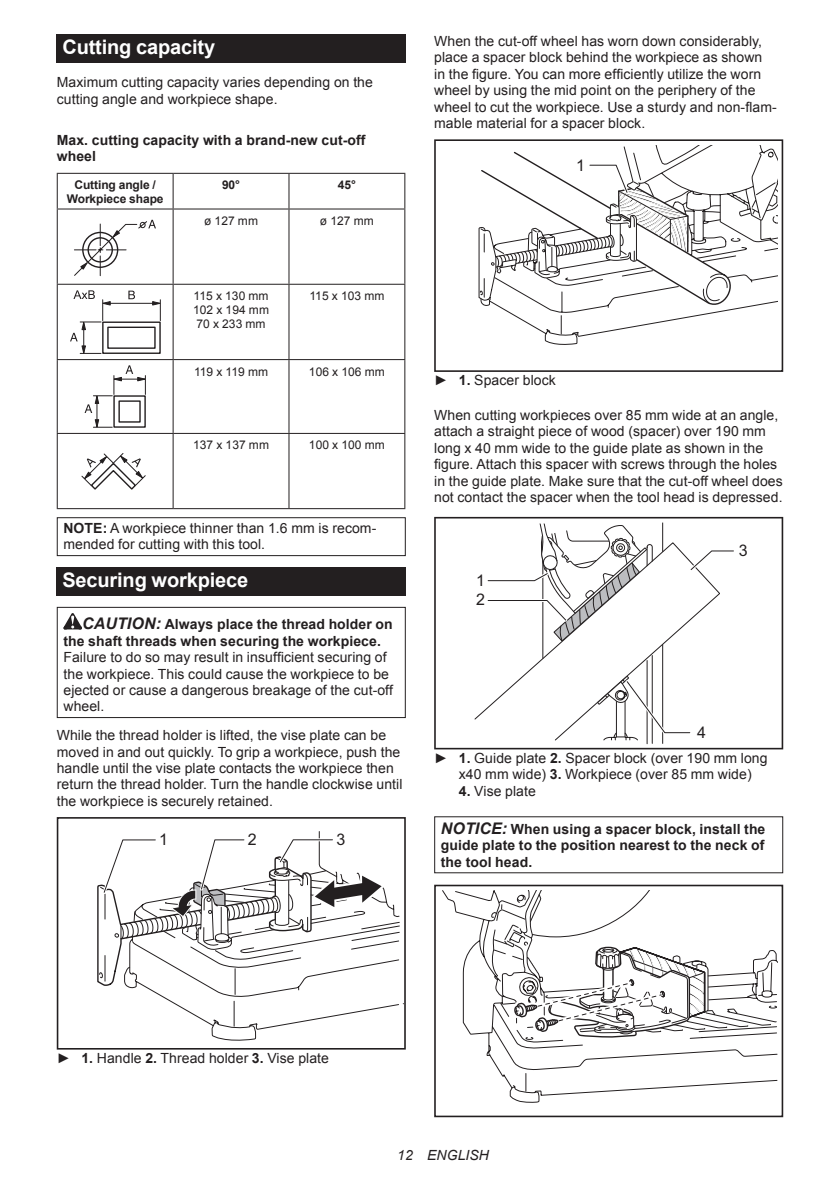
<style>
.page{position:relative;width:840px;height:1191px;background:#fff}
.page>*{position:absolute;margin:0;border:0;box-sizing:border-box;transform-origin:0 0}
.t1{font:700 20px "Arial";letter-spacing:-.01em;color:#fff}
.t2{font:16px/19.8px "Arial";color:#231f20}
.t3{font:14px/16.4px "Arial";letter-spacing:.005em;color:#231f20}
.t4{font:700 14px/16.4px "Arial";letter-spacing:.005em;color:#231f20}
.t5{font:italic 14px "Arial";letter-spacing:.005em;color:#231f20}
.t6{font:12px/14px "Arial";letter-spacing:.005em;color:#231f20;text-align:justify}
.t7{font:700 12px/14px "Arial";letter-spacing:-.01em;color:#231f20;text-align:center}
.s1{font-weight:700}
.s2{font-style:italic;font-size:16px}
</style>
<div class="page">
<div style="left:57px;top:34px;width:348px;height:29px;background:#231f20"></div>
<hr style="left:57px;top:173px;width:116px;height:1px;background:#231f20">
<hr style="left:57px;top:174px;width:1px;height:34px;background:#231f20">
<hr style="left:173px;top:173px;width:116px;height:1px;background:#231f20">
<hr style="left:172px;top:174px;width:1px;height:34px;background:#231f20">
<hr style="left:289px;top:173px;width:116px;height:1px;background:#231f20">
<hr style="left:288px;top:174px;width:1px;height:34px;background:#231f20">
<hr style="left:404px;top:174px;width:1px;height:34px;background:#231f20">
<hr style="left:57px;top:208px;width:116px;height:1px;background:#231f20">
<hr style="left:57px;top:209px;width:1px;height:75px;background:#231f20">
<hr style="left:173px;top:208px;width:116px;height:1px;background:#231f20">
<hr style="left:172px;top:209px;width:1px;height:75px;background:#231f20">
<hr style="left:289px;top:208px;width:116px;height:1px;background:#231f20">
<hr style="left:288px;top:209px;width:1px;height:75px;background:#231f20">
<hr style="left:404px;top:209px;width:1px;height:75px;background:#231f20">
<hr style="left:57px;top:284px;width:116px;height:1px;background:#231f20">
<hr style="left:57px;top:285px;width:1px;height:74px;background:#231f20">
<hr style="left:173px;top:284px;width:116px;height:1px;background:#231f20">
<hr style="left:172px;top:285px;width:1px;height:74px;background:#231f20">
<hr style="left:289px;top:284px;width:116px;height:1px;background:#231f20">
<hr style="left:288px;top:285px;width:1px;height:74px;background:#231f20">
<hr style="left:404px;top:285px;width:1px;height:74px;background:#231f20">
<hr style="left:57px;top:359px;width:116px;height:1px;background:#231f20">
<hr style="left:57px;top:360px;width:1px;height:73px;background:#231f20">
<hr style="left:173px;top:359px;width:116px;height:1px;background:#231f20">
<hr style="left:172px;top:360px;width:1px;height:73px;background:#231f20">
<hr style="left:289px;top:359px;width:116px;height:1px;background:#231f20">
<hr style="left:288px;top:360px;width:1px;height:73px;background:#231f20">
<hr style="left:404px;top:360px;width:1px;height:73px;background:#231f20">
<hr style="left:57px;top:433px;width:116px;height:1px;background:#231f20">
<hr style="left:57px;top:434px;width:1px;height:74px;background:#231f20">
<hr style="left:173px;top:433px;width:116px;height:1px;background:#231f20">
<hr style="left:172px;top:434px;width:1px;height:74px;background:#231f20">
<hr style="left:289px;top:433px;width:116px;height:1px;background:#231f20">
<hr style="left:288px;top:434px;width:1px;height:74px;background:#231f20">
<hr style="left:404px;top:434px;width:1px;height:74px;background:#231f20">
<hr style="left:57px;top:508px;width:116px;height:1px;background:#231f20">
<hr style="left:173px;top:508px;width:116px;height:1px;background:#231f20">
<hr style="left:289px;top:508px;width:116px;height:1px;background:#231f20">
<svg style="left:74px;top:220px;width:82px;height:56px"></svg>
<svg style="left:70px;top:290px;width:91px;height:64px"></svg>
<svg style="left:84px;top:365px;width:62px;height:63px"></svg>
<svg style="left:81px;top:453px;width:65px;height:37px"></svg>
<div style="left:57px;top:517px;width:348px;height:39px;border:1px solid #231f20"></div>
<div style="left:57px;top:567px;width:348px;height:29px;background:#231f20"></div>
<svg style="left:63px;top:613px;width:19px;height:16px"></svg>
<div style="left:57px;top:607px;width:348px;height:111px;border:1px solid #231f20"></div>
<svg style="left:157px;top:994px;width:242px;height:47px"></svg>
<div style="left:57px;top:817px;width:348px;height:232px;border:2px solid #231f20"></div>
<svg style="left:96px;top:817px;width:292px;height:177px"></svg>
<svg style="left:497px;top:306px;width:92px;height:39px"></svg>
<svg style="left:523px;top:145px;width:254px;height:190px"></svg>
<div style="left:434px;top:343px;width:73px;height:29px;background:#fff"></div>
<div style="left:434px;top:139px;width:348px;height:233px;border:2px solid #231f20"></div>
<svg style="left:478px;top:151px;width:255px;height:155px"></svg>
<svg style="left:434px;top:517px;width:348px;height:232px"></svg>
<svg style="left:485px;top:516px;width:251px;height:228px"></svg>
<svg style="left:442px;top:890px;width:61px;height:183px"></svg>
<svg style="left:500px;top:904px;width:276px;height:182px"></svg>
<svg style="left:503px;top:890px;width:205px;height:213px"></svg>
<div style="left:434px;top:1088px;width:73px;height:29px;background:#fff"></div>
<div style="left:434px;top:884px;width:348px;height:233px;border:2px solid #231f20"></div>
<h1 class="t1" style="left:62px;top:34px;width:154px">Cutting capacity</h1>
<p class="t3" style="left:57px;top:74px;width:317px">Maximum cutting capacity varies depending on the cutting angle and workpiece shape.</p>
<p class="t4" style="left:57px;top:132px;width:310px">Max. cutting capacity with a brand-new cut-off wheel</p>
<p class="t7" style="left:67px;top:178px;width:98px">Cutting angle /<br>Workpiece shape</p>
<p class="t7" style="left:222px;top:178px;width:19px">90°</p>
<p class="t7" style="left:338px;top:178px;width:19px">45°</p>
<p class="t6" style="left:204px;top:214px;width:55px">ø 127 mm</p>
<p class="t6" style="left:320px;top:214px;width:55px">ø 127 mm</p>
<p class="t6" style="left:193px;top:289px;width:77px">115 x 130 mm 102 x 194 mm 70 x 233 mm</p>
<p class="t6" style="left:309px;top:289px;width:76px">115 x 103 mm</p>
<p class="t6" style="left:194px;top:364px;width:76px">119 x 119 mm</p>
<p class="t6" style="left:309px;top:364px;width:77px">106 x 106 mm</p>
<p class="t6" style="left:193px;top:438px;width:77px">137 x 137 mm</p>
<p class="t6" style="left:309px;top:438px;width:77px">100 x 100 mm</p>
<p class="t3" style="left:63px;top:520px;width:314px"><span class="s1">NOTE:</span> A workpiece thinner than 1.6 mm is recom&shy;mended for cutting with this tool.</p>
<h1 class="t1" style="left:62px;top:567px;width:187px">Securing workpiece</h1>
<p class="t4" style="left:63px;top:617px;width:330px;text-indent:19px"><span class="s2">CAUTION:</span> Always place the thread holder on the shaft threads when securing the workpiece.</p>
<p class="t3" style="left:63px;top:649px;width:331px">Failure to do so may result in insufficient securing of the workpiece. This could cause the workpiece to be ejected or cause a dangerous breakage of the cut-off wheel.</p>
<p class="t3" style="left:57px;top:727px;width:347px">While the thread holder is lifted, the vise plate can be moved in and out quickly. To grip a workpiece, push the handle until the vise plate contacts the workpiece then return the thread holder. Turn the handle clockwise until the workpiece is securely retained.</p>
<p class="t2" style="left:159px;top:829px;width:10px">1</p>
<p class="t2" style="left:248px;top:829px;width:10px">2</p>
<p class="t2" style="left:336px;top:829px;width:10px">3</p>
<p class="t3" style="left:434px;top:33px;width:344px">When the cut-off wheel has worn down considerably, place a spacer block behind the workpiece as shown in the figure. You can more efficiently utilize the worn wheel by using the mid point on the periphery of the wheel to cut the workpiece. Use a sturdy and non-flam&shy;mable material for a spacer block.</p>
<p class="t2" style="left:576px;top:156px;width:10px">1</p>
<p class="t3" style="left:434px;top:372px;width:123px">► <span class="s1">1.</span> Spacer block</p>
<p class="t3" style="left:434px;top:407px;width:350px">When cutting workpieces over 85 mm wide at an angle, attach a straight piece of wood (spacer) over 190 mm long x 40 mm wide to the guide plate as shown in the figure. Attach this spacer with screws through the holes in the guide plate. Make sure that the cut-off wheel does not contact the spacer when the tool head is depressed.</p>
<p class="t2" style="left:476px;top:570px;width:10px">1<br>2</p>
<p class="t2" style="left:738px;top:541px;width:10px">3</p>
<p class="t2" style="left:696px;top:722px;width:10px">4</p>
<p class="t3" style="left:458px;top:750px;width:310px;text-indent:-25px">► <span class="s1">1.</span> Guide plate <span class="s1">2.</span> Spacer block (over 190 mm long x40 mm wide) <span class="s1">3.</span> Workpiece (over 85 mm wide)</p>
<p class="t3" style="left:458px;top:782px;width:78px"><span class="s1">4.</span> Vise plate</p>
<p class="t4" style="left:440px;top:821px;width:326px;text-align:justify"><span class="s2">NOTICE:</span> When using a spacer block, install the guide plate to the position nearest to the neck of the tool head.</p>
<p class="t3" style="left:57px;top:1050px;width:274px">► <span class="s1">1.</span> Handle <span class="s1">2.</span> Thread holder <span class="s1">3.</span> Vise plate</p>
<p class="t5" style="left:397px;top:1146px;width:93px">12 ENGLISH</p>
</div>
